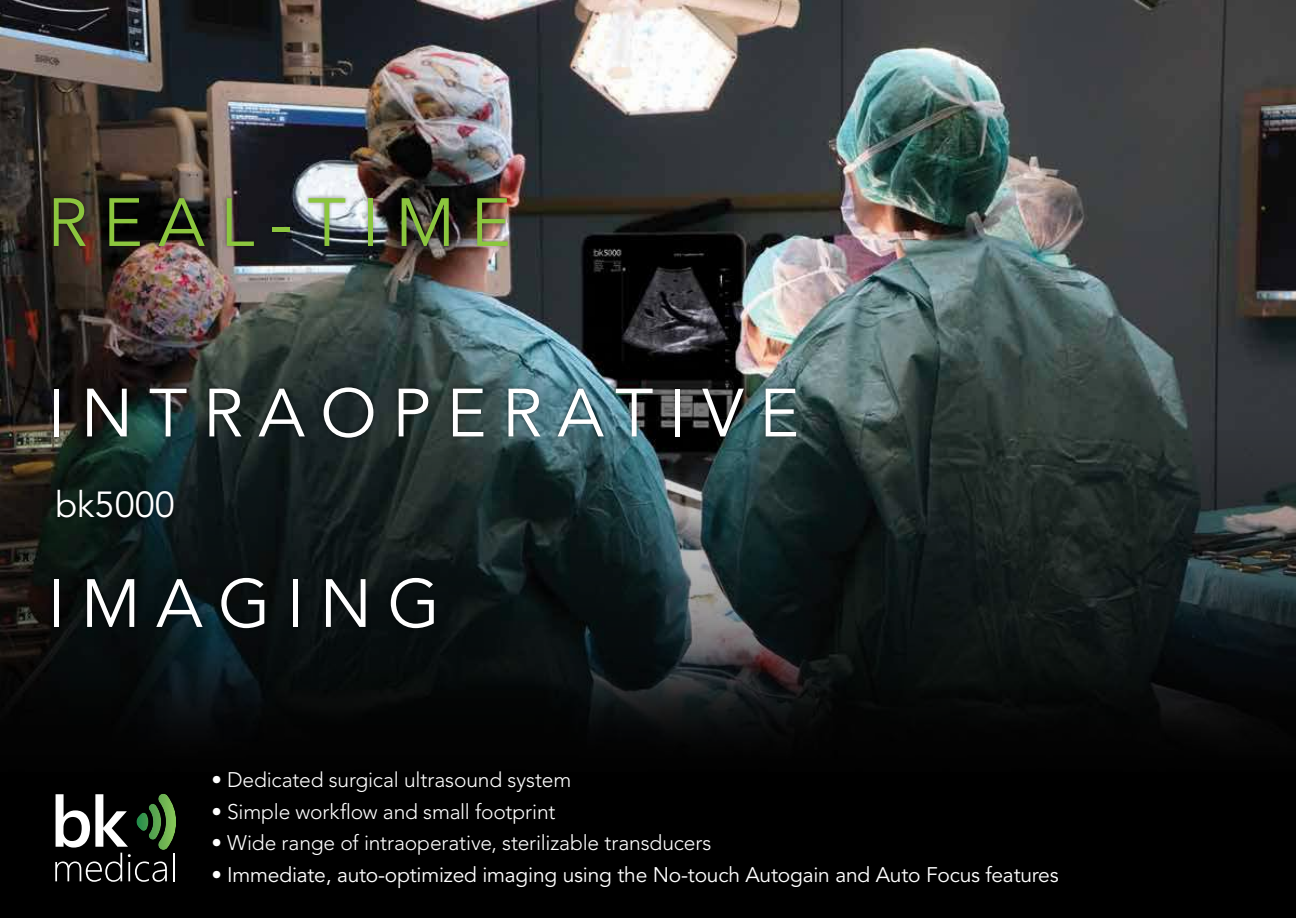
<style>
.page{position:relative;width:1296px;height:918px;background:#000}
.page>*{position:absolute;margin:0;border:0;box-sizing:border-box;transform-origin:0 0}
.t1{font:67.5px "Avenir LT Std";letter-spacing:.23em;color:#fff}
.t2{font:67.5px "Avenir LT Std";letter-spacing:.23em;color:#8cc63e}
.t3{font:36px "Avenir LT Std";color:#fff}
.t4{font:300 21px "Avenir LT Std";letter-spacing:-.01em;color:#fff}
.t5{font:21px "Avenir LT Std";letter-spacing:-.01em;color:#fff}
.s1{font-weight:300}
</style>
<div class="page">
<img style="left:0;top:0;width:1296px;height:737px">
<div style="left:50px;top:194px;width:751px;height:438px;background:#000;opacity:.45"></div>
<div style="left:52px;top:486px;width:126px;height:37px;background:#000;opacity:.45"></div>
<img style="left:167px;top:795px;width:9px;height:53px">
<svg style="left:55px;top:794px;width:112px;height:88px"></svg>
<svg style="left:173px;top:853px;width:1px;height:28px"></svg>
<h1 class="t2" style="left:47px;top:194px;width:465px">REAL-TIME</h1>
<h1 class="t1" style="left:47px;top:385px;width:753px">INTRAOPERATIVE</h1>
<h2 class="t3" style="left:55px;top:490px;width:121px">bk5000</h2>
<h1 class="t1" style="left:47px;top:575px;width:394px">IMAGING</h1>
<p class="t4" style="left:212px;top:771px;width:361px">• Dedicated surgical ultrasound system</p>
<p class="t4" style="left:212px;top:803px;width:345px">• Simple workflow and small footprint</p>
<p class="t4" style="left:212px;top:834px;width:502px">• Wide range of intraoperative, sterilizable transducers</p>
<p class="t5" style="left:212px;top:866px;width:849px"><span class="s1">•</span> Immediate, auto-optimized imaging using the No-touch Autogain and Auto Focus features</p>
</div>
